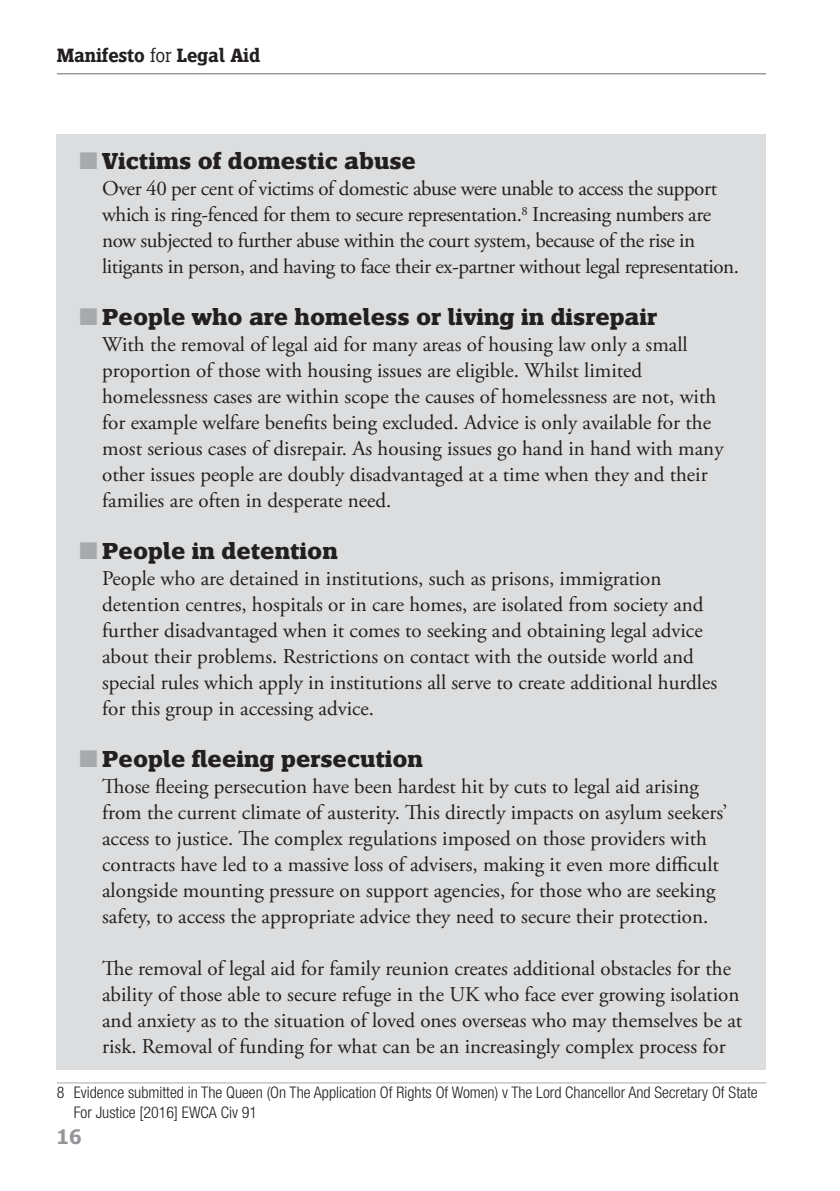
<style>
.page{position:relative;width:840px;height:1191px;background:#fff}
.page>*{position:absolute;margin:0;border:0;box-sizing:border-box;transform-origin:0 0}
.t1{font:700 24px "Siseriff LT Std";color:#231f20}
.t2{font:600 22px "Siseriff LT Std";color:#939598}
.t3{font:21px/26px "Adobe Garamond Pro";color:#231f20}
.t4{font:21px/26px "Adobe Garamond Pro";letter-spacing:-.02em;color:#231f20}
.t5{font:600 20px "Siseriff LT Std";letter-spacing:-.01em;color:#231f20}
.t6{font:300 condensed 16px/20px "Helvetica Neue LT Com";color:#231f20}
.s1{font-weight:300}
.s2{color:#a7a9ac}
</style>
<div class="page">
<div style="left:57px;top:134px;width:708px;height:935px;background:#dcddde"></div>
<hr style="left:57px;top:73px;width:708px;height:1px;background:#939598">
<hr style="left:57px;top:1082px;width:708px;height:1px;background:#a7a9ac">
<p class="t5" style="left:57px;top:48px;width:205px">Manifesto <span class="s1">for</span> Legal Aid</p>
<p class="t1" style="left:79px;top:152px;width:338px"><span class="s2">■</span> Victims of domestic abuse</p>
<p class="t4" style="left:102px;top:177px;width:638px">Over 40 per cent of victims of domestic abuse were unable to access the support which is ring-fenced for them to secure representation.<sup>8</sup> Increasing numbers are now subjected to further abuse within the court system, because of the rise in litigants in person, and having to face their ex-partner without legal representation.</p>
<p class="t1" style="left:79px;top:308px;width:578px"><span class="s2">■</span> People who are homeless or living in disrepair</p>
<p class="t3" style="left:102px;top:333px;width:622px">With the removal of legal aid for many areas of housing law only a small proportion of those with housing issues are eligible. Whilst limited homelessness cases are within scope the causes of homelessness are not, with for example welfare benefits being excluded. Advice is only available for the most serious cases of disrepair. As housing issues go hand in hand with many other issues people are doubly disadvantaged at a time when they and their families are often in desperate need.</p>
<p class="t1" style="left:79px;top:542px;width:259px"><span class="s2">■</span> People in detention</p>
<p class="t3" style="left:102px;top:567px;width:616px">People who are detained in institutions, such as prisons, immigration detention centres, hospitals or in care homes, are isolated from society and further disadvantaged when it comes to seeking and obtaining legal advice about their problems. Restrictions on contact with the outside world and special rules which apply in institutions all serve to create additional hurdles for this group in accessing advice.</p>
<p class="t1" style="left:79px;top:750px;width:345px"><span class="s2">■</span> People fleeing persecution</p>
<p class="t3" style="left:102px;top:775px;width:626px">Those fleeing persecution have been hardest hit by cuts to legal aid arising from the current climate of austerity. This directly impacts on asylum seekers’ access to justice. The complex regulations imposed on those providers with contracts have led to a massive loss of advisers, making it even more difficult alongside mounting pressure on support agencies, for those who are seeking safety, to access the appropriate advice they need to secure their protection.</p>
<p class="t3" style="left:102px;top:957px;width:641px">The removal of legal aid for family reunion creates additional obstacles for the ability of those able to secure refuge in the UK who face ever growing isolation and anxiety as to the situation of loved ones overseas who may themselves be at risk. Removal of funding for what can be an increasingly complex process for</p>
<p class="t6" style="left:74px;top:1084px;width:685px;text-indent:-17px">8 Evidence submitted in The Queen (On The Application Of Rights Of Women) v The Lord Chancellor And Secretary Of State<br>For Justice [2016] EWCA Civ 91</p>
<p class="t2" style="left:57px;top:1128px;width:26px">16</p>
</div>
